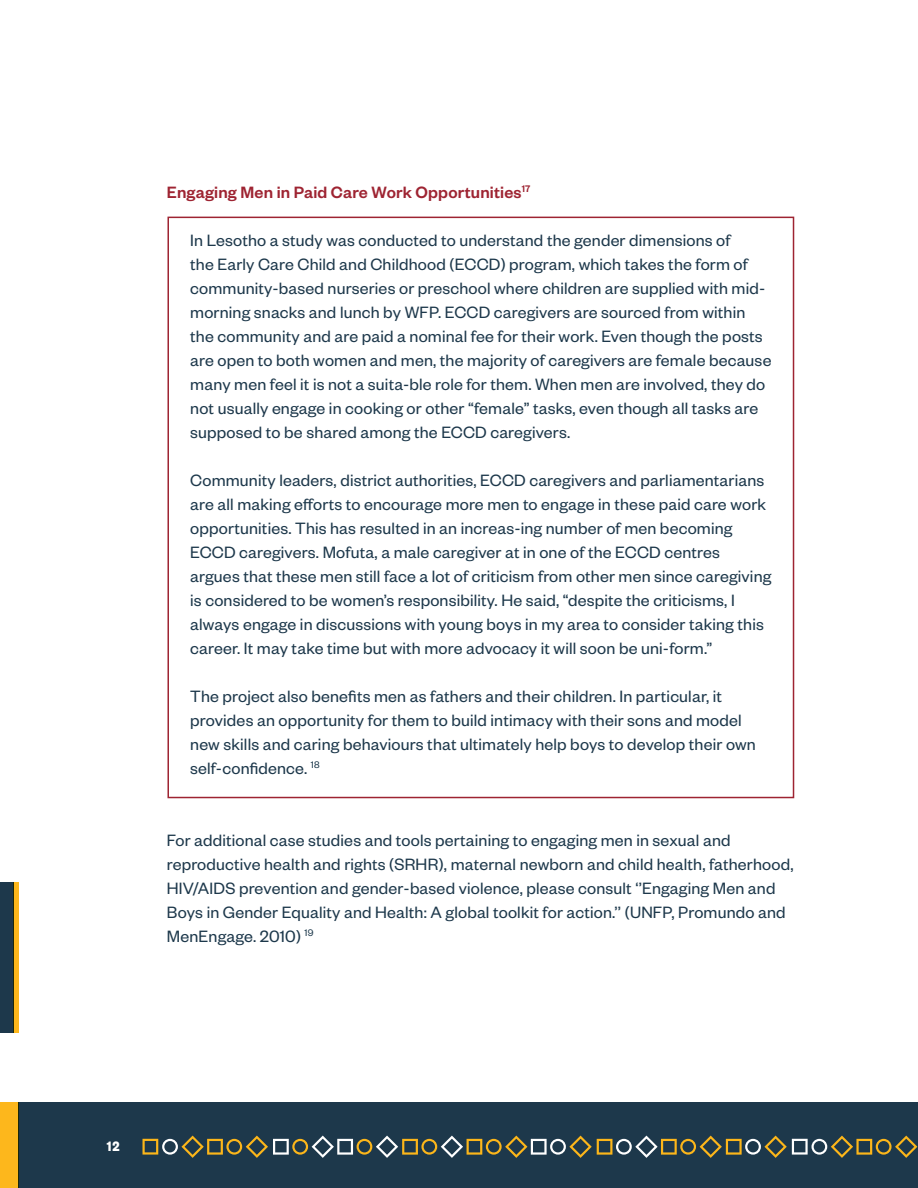
<style>
.page{position:relative;width:918px;height:1188px;background:#fff}
.page>*{position:absolute;margin:0;border:0;box-sizing:border-box;transform-origin:0 0}
.t1{font:18px/24px "Founders Grotesk";letter-spacing:.01em;color:#1d384b}
.t2{font:500 18px "Founders Grotesk";letter-spacing:.01em;color:#9e2432}
.t3{font:700 15px "Founders Grotesk";color:#fff;scale:.9 1}
</style>
<div class="page">
<div style="left:19px;top:1103px;width:899px;height:85px;background:#1d384b"></div>
<div style="left:0;top:883px;width:14px;height:150px;background:#1d384b"></div>
<div style="left:14px;top:883px;width:5px;height:150px;background:#fdb71c"></div>
<div style="left:0;top:1103px;width:19px;height:85px;background:#fdb71c"></div>
<svg style="left:143px;top:1136px;width:774px;height:22px"></svg>
<p class="t2" style="left:167px;top:186px;width:365px">Engaging Men in Paid Care Work Opportunities<sup>17</sup></p>
<p class="t1" style="left:190px;top:230px;width:583px">In Lesotho a study was conducted to understand the gender dimensions of<br>the Early Care Child and Childhood (ECCD) program, which takes the form of community-based nurseries or preschool where children are supplied with mid&shy;morning snacks and lunch by WFP. ECCD caregivers are sourced from within the community and are paid a nominal fee for their work. Even though the posts are open to both women and men, the majority of caregivers are female because many men feel it is not a suita-ble role for them. When men are involved, they do not usually engage in cooking or other “female” tasks, even though all tasks are supposed to be shared among the ECCD caregivers.</p>
<p class="t1" style="left:190px;top:470px;width:583px">Community leaders, district authorities, ECCD caregivers and parliamentarians are all making efforts to encourage more men to engage in these paid care work opportunities. This has resulted in an increas-ing number of men becoming ECCD caregivers. Mofuta, a male caregiver at in one of the ECCD centres argues that these men still face a lot of criticism from other men since caregiving is considered to be women’s responsibility. He said, “despite the criticisms, I always engage in discussions with young boys in my area to consider taking this career. It may take time but with more advocacy it will soon be uni-form.”</p>
<p class="t1" style="left:190px;top:686px;width:567px">The project also benefits men as fathers and their children. In particular, it provides an opportunity for them to build intimacy with their sons and model new skills and caring behaviours that ultimately help boys to develop their own self-confidence. <sup>18</sup></p>
<p class="t1" style="left:167px;top:830px;width:628px">For additional case studies and tools pertaining to engaging men in sexual and reproductive health and rights (SRHR), maternal newborn and child health, fatherhood, HIV/AIDS prevention and gender-based violence, please consult ‘’Engaging Men and Boys in Gender Equality and Health: A global toolkit for action.’’ (UNFP, Promundo and MenEngage. 2010) <sup>19</sup></p>
<p class="t3" style="left:107px;top:1142px;width:16px">12</p>
</div>
